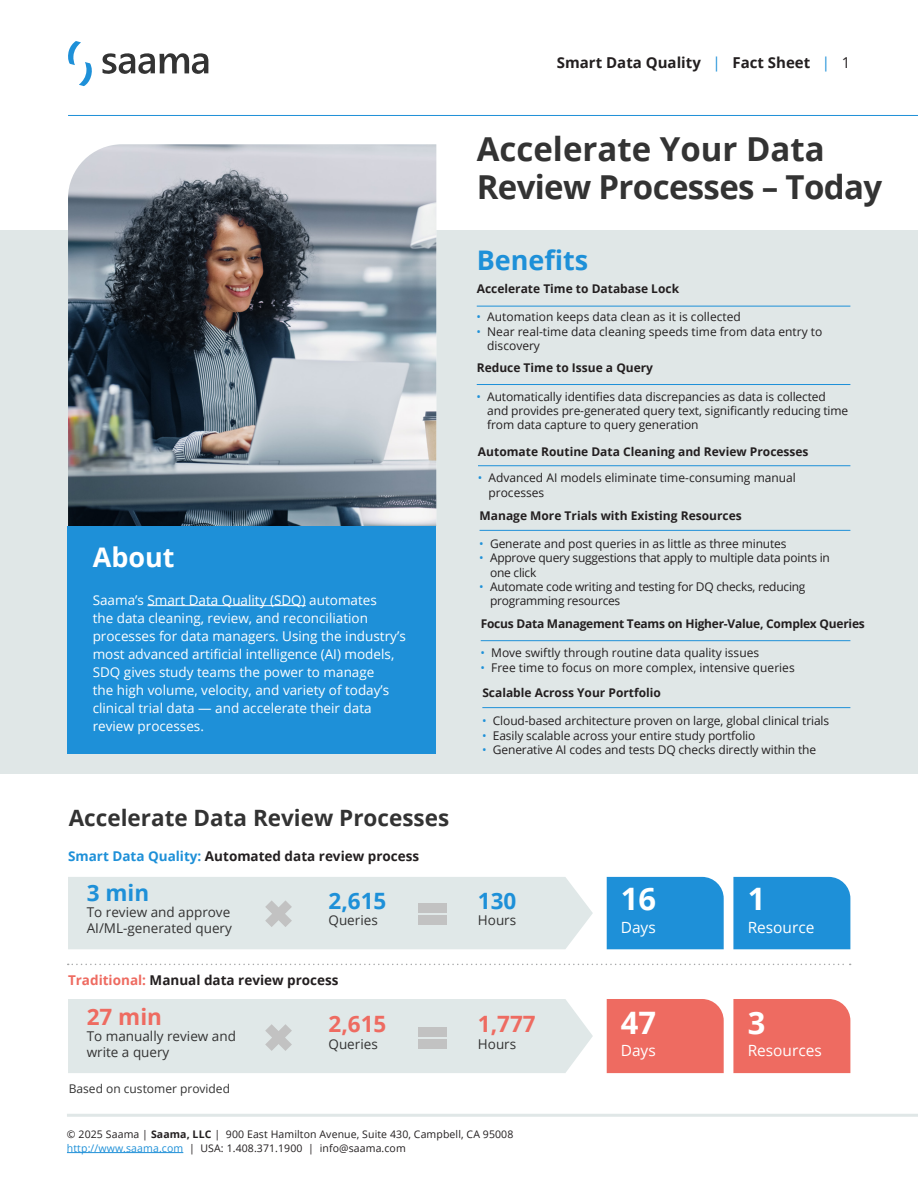
<style>
.page{position:relative;width:918px;height:1188px;background:#fff}
.page>*{position:absolute;margin:0;border:0;box-sizing:border-box;transform-origin:0 0}
.t1{font:700 33px/37.5px "Open Sans";letter-spacing:-.02em;color:#333}
.t2{font:700 30.9px "Open Sans";color:#fff}
.H2_-_Regular{font:700 27px "Open Sans";color:#1e90d8}
.H2_-_Regular-2{font:700 27px "Open Sans";color:#fff}
.H2_-_Regular-3{font:700 22.5px "Open Sans";color:#333}
.t3{font:700 22.5px "Open Sans";color:#ee6b61}
.t4{font:700 22.5px "Open Sans";color:#1e90d8}
.t5{font:15.45px "Open Sans";color:#fff}
.t6{font:700 15px "Open Sans";color:#231f20}
.Body{font:13.5px/18px "Open Sans";color:#fff}
.t7{font:13.5px/16.2px "Open Sans";color:#333}
.t8{font:700 13.5px "Open Sans";color:#231f20}
.t9{font:12px/14.4px "Open Sans";letter-spacing:-.01em;color:#231f20}
.t10{font:700 12px "Open Sans";color:#231f20}
.t11{font:700 12px "Open Sans";letter-spacing:-.02em;color:#231f20}
.t12{font:12px "Open Sans";color:#333}
.t13{font:10.5px "Open Sans";letter-spacing:.01em;color:#231f20}
.s1{font-weight:400;color:#1e90d8}
.s2{font-weight:400}
.s3{color:#1e90d8}
.s4{color:#ee6b61}
.s5{font-weight:700}
</style>
<div class="page">
<div style="left:0;top:230px;width:918px;height:543px;background:#e0e7e7"></div>
<hr style="left:68px;top:115px;width:850px;height:1px;background:#1e90d8">
<svg style="left:68px;top:41px;width:24px;height:45px"></svg>
<svg style="left:102px;top:53px;width:106px;height:21px"></svg>
<hr style="left:67px;top:1152px;width:116px;height:1px;background:#1e90d8">
<hr style="left:477px;top:306px;width:373px;height:1px;background:#1e90d8">
<hr style="left:480px;top:530px;width:370px;height:1px;background:#1e90d8">
<hr style="left:477px;top:384px;width:373px;height:1px;background:#1e90d8">
<hr style="left:482px;top:707px;width:368px;height:1px;background:#1e90d8">
<hr style="left:481px;top:640px;width:369px;height:1px;background:#1e90d8">
<hr style="left:67px;top:1114px;width:851px;height:3px;background:#e0e7e7">
<hr style="left:478px;top:465px;width:372px;height:1px;background:#1e90d8">
<img style="left:68px;top:144px;width:368px;height:382px">
<div style="left:68px;top:526px;width:368px;height:227px;background:#1e90d8"></div>
<hr style="left:147px;top:605px;width:159px;height:1px;background:#fff">
<div style="left:68px;top:877px;width:525px;height:72px;background:#e0e8e8"></div>
<div style="left:68px;top:999px;width:525px;height:74px;background:#e0e8e8"></div>
<div style="left:607px;top:877px;width:117px;height:72px;background:#1e90d8"></div>
<div style="left:607px;top:999px;width:117px;height:74px;background:#ee6b61"></div>
<div style="left:733px;top:877px;width:117px;height:72px;background:#1e90d8"></div>
<div style="left:733px;top:999px;width:117px;height:74px;background:#ee6b61"></div>
<svg style="left:68px;top:964px;width:783px;height:1px"></svg>
<p class="t6" style="left:557px;top:52px;width:295px">Smart Data Quality <span class="s1">|</span> Fact Sheet <span class="s1">|</span> <span class="s2">1</span></p>
<h1 class="t1" style="left:477px;top:130px;width:407px">Accelerate Your Data<br>Review Processes – Today</h1>
<p class="H2_-_Regular" style="left:477px;top:241px;width:113px">Benefits</p>
<h3 class="t10" style="left:477px;top:280px;width:204px">Accelerate Time to Database Lock</h3>
<p class="t9" style="left:476px;top:309px;width:266px"><span class="s3">•</span> Automation keeps data clean as it is collected</p>
<p class="t9" style="left:487px;top:324px;width:337px;text-indent:-11px"><span class="s3">•</span> Near real-time data cleaning speeds time from data entry to discovery</p>
<h3 class="t10" style="left:477px;top:359px;width:178px">Reduce Time to Issue a Query</h3>
<p class="t9" style="left:487px;top:389px;width:363px;text-indent:-11px"><span class="s3">•</span> Automatically identifies data discrepancies as data is collected and provides pre-generated query text, significantly reducing time from data capture to query generation</p>
<h3 class="t10" style="left:478px;top:443px;width:332px">Automate Routine Data Cleaning and Review Processes</h3>
<p class="t9" style="left:488px;top:471px;width:309px;text-indent:-11px"><span class="s3">•</span> Advanced AI models eliminate time-consuming manual processes</p>
<p class="H2_-_Regular-2" style="left:93px;top:538px;width:83px">About</p>
<p class="Body" style="left:93px;top:590px;width:315px">Saama’s Smart Data Quality (SDQ) automates<br>the data cleaning, review, and reconciliation processes for data managers. Using the industry’s most advanced artificial intelligence (AI) models, SDQ gives study teams the power to manage<br>the high volume, velocity, and variety of today’s clinical trial data — and accelerate their data review processes.</p>
<p class="H2_-_Regular-3" style="left:69px;top:801px;width:382px">Accelerate Data Review Processes</p>
<h3 class="t8" style="left:68px;top:847px;width:353px"><span class="s3">Smart Data Quality:</span> Automated data review process</h3>
<p class="t4" style="left:87px;top:877px;width:64px">3 min</p>
<p class="t7" style="left:87px;top:904px;width:147px">To review and approve<br>AI/ML-generated query</p>
<p class="t4" style="left:328px;top:885px;width:59px">2,615</p>
<p class="t7" style="left:328px;top:911px;width:51px">Queries</p>
<h3 class="t8" style="left:68px;top:971px;width:272px"><span class="s4">Traditional:</span> Manual data review process</h3>
<p class="t3" style="left:87px;top:1000px;width:77px">27 min</p>
<p class="t7" style="left:87px;top:1027px;width:151px">To manually review and write a query</p>
<p class="t12" style="left:69px;top:1081px;width:163px">Based on customer provided</p>
<p class="t3" style="left:328px;top:1008px;width:59px">2,615</p>
<p class="t7" style="left:328px;top:1035px;width:51px">Queries</p>
<h3 class="t10" style="left:480px;top:507px;width:264px">Manage More Trials with Existing Resources</h3>
<p class="t9" style="left:479px;top:536px;width:309px"><span class="s3">•</span> Generate and post queries in as little as three minutes</p>
<p class="t9" style="left:490px;top:550px;width:341px;text-indent:-11px"><span class="s3">•</span> Approve query suggestions that apply to multiple data points in one click</p>
<p class="t9" style="left:490px;top:579px;width:317px;text-indent:-11px"><span class="s3">•</span> Automate code writing and testing for DQ checks, reducing programming resources</p>
<h3 class="t11" style="left:481px;top:615px;width:386px">Focus Data Management Teams on Higher-Value, Complex Queries</h3>
<p class="t9" style="left:480px;top:646px;width:280px"><span class="s3">•</span> Move swiftly through routine data quality issues</p>
<p class="t9" style="left:480px;top:660px;width:316px"><span class="s3">•</span> Free time to focus on more complex, intensive queries</p>
<h3 class="t10" style="left:482px;top:684px;width:180px">Scalable Across Your Portfolio</h3>
<p class="t9" style="left:482px;top:713px;width:349px"><span class="s3">•</span> Cloud-based architecture proven on large, global clinical trials</p>
<p class="t9" style="left:482px;top:728px;width:275px"><span class="s3">•</span> Easily scalable across your entire study portfolio</p>
<p class="t9" style="left:482px;top:742px;width:336px"><span class="s3">•</span> Generative AI codes and tests DQ checks directly within the</p>
<p class="t4" style="left:478px;top:885px;width:40px">130</p>
<p class="t7" style="left:478px;top:911px;width:40px">Hours</p>
<p class="t3" style="left:478px;top:1008px;width:59px">1,777</p>
<p class="t7" style="left:478px;top:1035px;width:40px">Hours</p>
<p class="t2" style="left:621px;top:877px;width:37px">16</p>
<p class="t5" style="left:621px;top:916px;width:37px">Days</p>
<p class="t2" style="left:621px;top:1001px;width:37px">47</p>
<p class="t5" style="left:621px;top:1040px;width:37px">Days</p>
<p class="t2" style="left:748px;top:877px;width:19px">1</p>
<p class="t5" style="left:748px;top:916px;width:68px">Resource</p>
<p class="t2" style="left:748px;top:1001px;width:19px">3</p>
<p class="t5" style="left:748px;top:1040px;width:76px">Resources</p>
<p class="t13" style="left:67px;top:1127px;width:448px">© 2025 Saama | <span class="s5">Saama, LLC</span> | 900 East Hamilton Avenue, Suite 430, Campbell, CA 95008</p>
<p class="t13" style="left:67px;top:1141px;width:340px"><span class="s3">http://www.saama.com</span> | USA: 1.408.371.1900 | info@saama.com</p>
</div>
